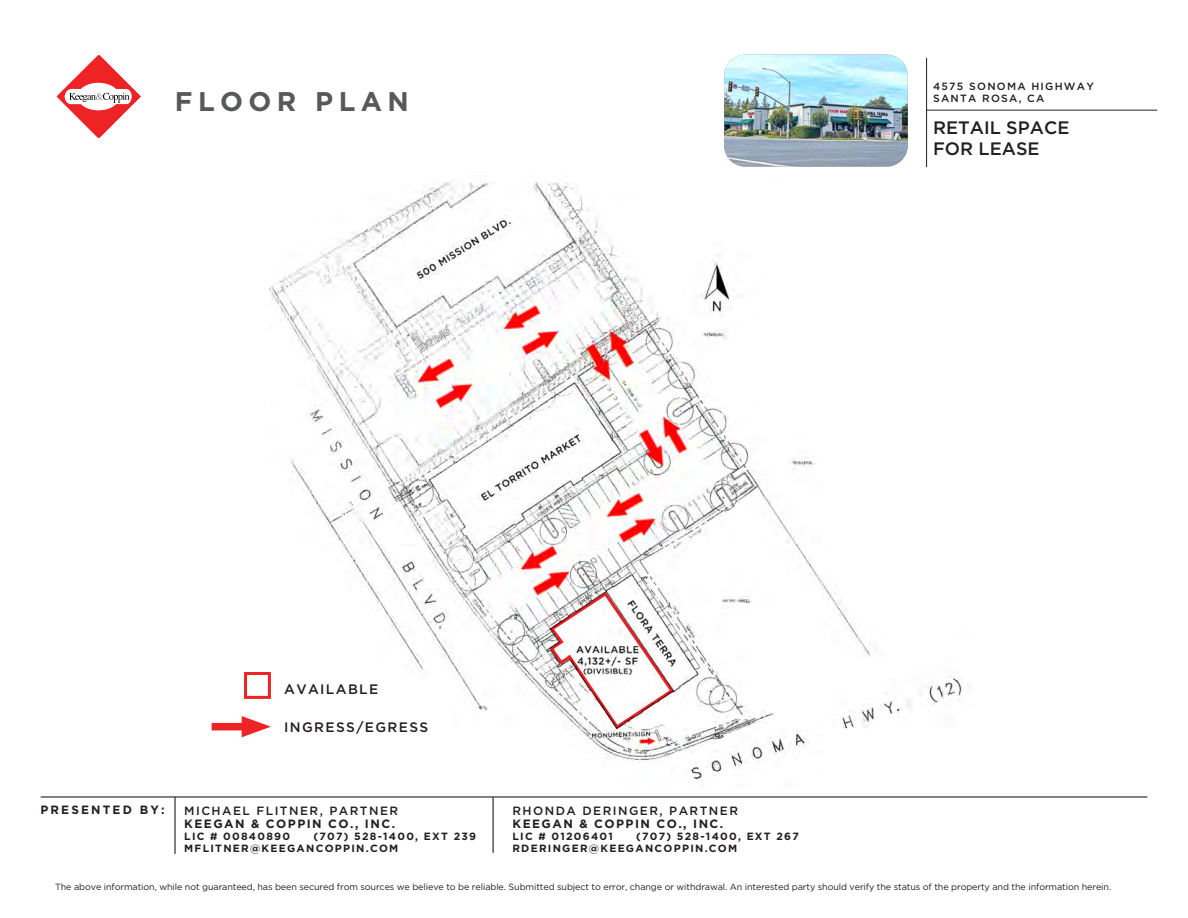
<style>
.page{position:relative;width:1188px;height:918px;background:#fff}
.page>*{position:absolute;margin:0;border:0;box-sizing:border-box;transform-origin:0 0}
.page_title{font:700 27px "Gotham";letter-spacing:.2em;color:#57585a}
.t1{font:500 18px/21px "Gotham";color:#231f20}
.t2{font:500 13.65px "Gotham";letter-spacing:.1em;color:#231f20}
.t3{font:500 12px "Gotham";letter-spacing:.12em;color:#231f20}
.t4{font:700 12px "Gotham";letter-spacing:.12em;color:#231f20}
.t5{font:700 12px "Gotham";letter-spacing:.18em;color:#231f20}
.t6{font:700 10.5px/12px "Gotham";letter-spacing:.12em;color:#231f20}
.t7{font:500 10.5px/12.6px "Gotham";letter-spacing:.12em;color:#231f20}
.t8{font:9px "Gotham";letter-spacing:-.01em;color:#231f20}
</style>
<div class="page">
<hr style="left:927px;top:110px;width:230px;height:1px;background:#231f20">
<hr style="left:926px;top:58px;width:1px;height:109px;background:#231f20">
<img style="left:724px;top:55px;width:184px;height:112px">
<svg style="left:57px;top:55px;width:84px;height:83px"></svg>
<hr style="left:493px;top:798px;width:1px;height:54px;background:#231f20">
<hr style="left:41px;top:796px;width:1106px;height:2px;background:#231f20">
<hr style="left:174px;top:798px;width:2px;height:56px;background:#231f20">
<img style="left:270px;top:180px;width:693px;height:601px">
<div style="left:244px;top:672px;width:27px;height:27px;border:3px solid #ee2326"></div>
<div style="left:212px;top:723px;width:42px;height:7px;background:#ee2326"></div>
<svg style="left:242px;top:716px;width:29px;height:21px"></svg>
<svg style="left:548px;top:590px;width:127px;height:140px"></svg>
<p class="page_title" style="left:175px;top:86px;width:235px">FLOOR PLAN</p>
<p class="t7" style="left:933px;top:79px;width:162px">4575 SONOMA HIGHWAY<br>SANTA ROSA, CA</p>
<h2 class="t1" style="left:933px;top:117px;width:138px">RETAIL SPACE<br>FOR LEASE</h2>
<p class="t2" style="left:284px;top:682px;width:96px">AVAILABLE</p>
<p class="t2" style="left:284px;top:720px;width:146px">INGRESS/EGRESS</p>
<h3 class="t5" style="left:40px;top:803px;width:126px">PRESENTED BY:</h3>
<h3 class="t3" style="left:184px;top:804px;width:215px">MICHAEL FLITNER, PARTNER</h3>
<h3 class="t4" style="left:184px;top:817px;width:212px">KEEGAN &amp; COPPIN CO., INC.</h3>
<p class="t6" style="left:184px;top:830px;width:107px">LIC # 00840890</p>
<p class="t6" style="left:184px;top:830px;width:293px;text-indent:129px">(707) 528-1400, EXT 239<br>MFLITNER@KEEGANCOPPIN.COM</p>
<h3 class="t3" style="left:512px;top:804px;width:227px">RHONDA DERINGER, PARTNER</h3>
<h3 class="t4" style="left:512px;top:817px;width:212px">KEEGAN &amp; COPPIN CO., INC.</h3>
<p class="t6" style="left:512px;top:830px;width:102px">LIC # 01206401</p>
<p class="t6" style="left:512px;top:830px;width:288px;text-indent:124px">(707) 528-1400, EXT 267<br>RDERINGER@KEEGANCOPPIN.COM</p>
<p class="t8" style="left:55px;top:882px;width:1058px">The above information, while not guaranteed, has been secured from sources we believe to be reliable. Submitted subject to error, change or withdrawal. An interested party should verify the status of the property and the information herein.</p>
</div>
